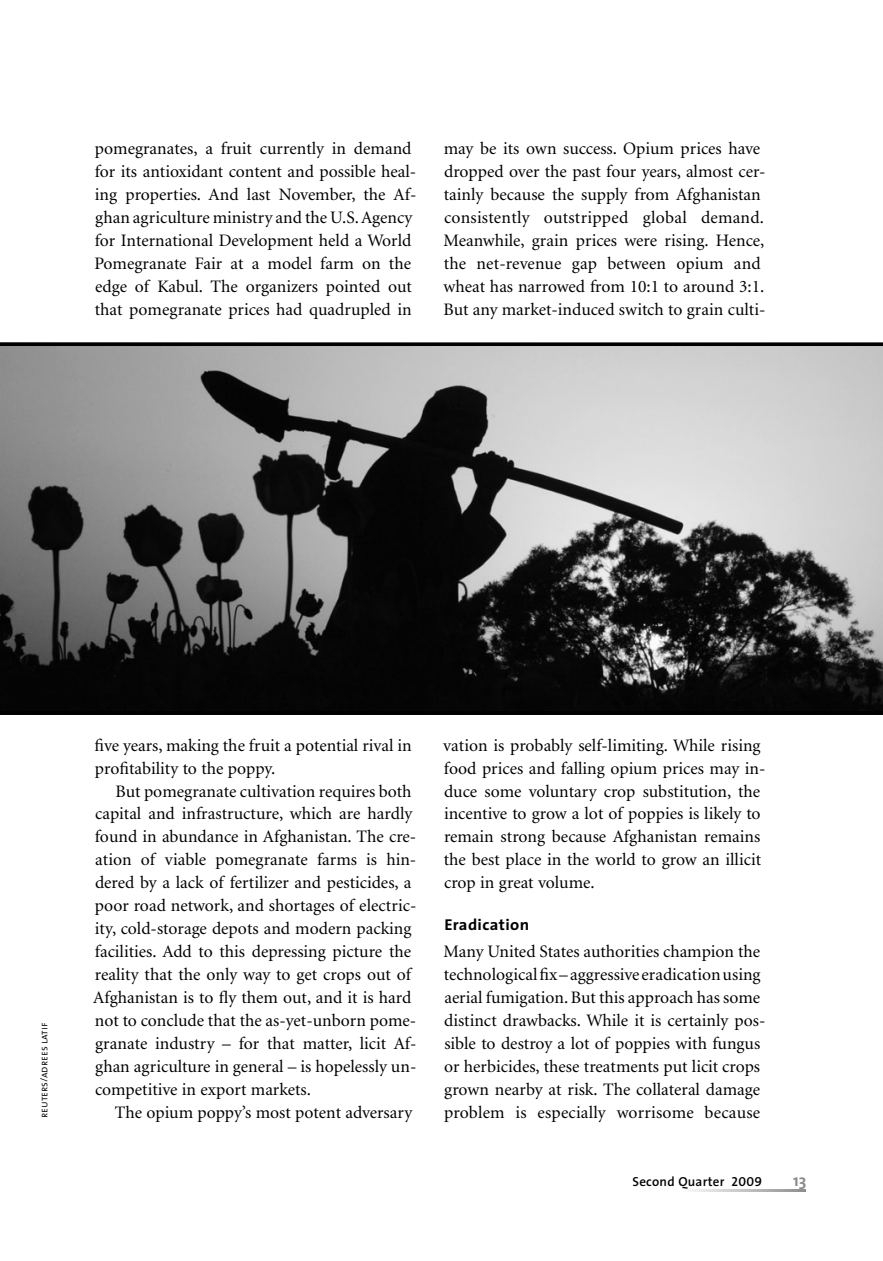
<style>
.page{position:relative;width:883px;height:1261px;background:#fff}
.page>*{position:absolute;margin:0;border:0;box-sizing:border-box;transform-origin:0 0}
.t1{font:17.5px/22.9px "Minion";color:#000}
.t2{font:700 16.62px "The Sans";color:#8a8c8e}
.t3{font:700 15.75px "The Sans";letter-spacing:.025em;color:#000;scale:1.05 1}
.t4{font:600 13.12px "The Sans";letter-spacing:.02em;color:#000}
.t5{font:10.5px "The Sans Semi Light Caps";color:#000}
.s1{font-family:"The Sans Semi Bold Caps";font-weight:400}
</style>
<div class="page">
<svg style="left:690px;top:1189px;width:115px;height:2px"></svg>
<svg style="left:0;top:342px;width:882px;height:372px"></svg>
<p class="t1" style="left:94px;top:138px;width:323px">pomegranates, a fruit currently in demand for its antioxidant content and possible heal&shy;ing properties. And last November, the Af&shy;ghan agriculture ministry and the U.S. Agency for International Development held a World Pomegranate Fair at a model farm on the edge of Kabul. The organizers pointed out that pomegranate prices had quadrupled in</p>
<p class="t1" style="left:443px;top:138px;width:323px">may be its own success. Opium prices have dropped over the past four years, almost cer&shy;tainly because the supply from Afghanistan consistently outstripped global demand.<br>Meanwhile, grain prices were rising. Hence, the net-revenue gap between opium and wheat has narrowed from 10:1 to around 3:1.<br>But any market-induced switch to grain culti-</p>
<p class="t5" style="left:35px;top:1117px;width:97px;rotate:-90deg">reuters/adrees latif</p>
<p class="t1" style="left:95px;top:734px;width:318px">five years, making the fruit a potential rival in profitability to the poppy.</p>
<p class="t1" style="left:93px;top:779px;width:324px;text-indent:22px">But pomegranate cultivation requires both capital and infrastructure, which are hardly found in abundance in Afghanistan. The cre&shy;ation of viable pomegranate farms is hin&shy;dered by a lack of fertilizer and pesticides, a poor road network, and shortages of electric&shy;ity, cold-storage depots and modern packing facilities. Add to this depressing picture the reality that the only way to get crops out of Afghanistan is to fly them out, and it is hard not to conclude that the as-yet-unborn pome&shy;granate industry – for that matter, licit Af&shy;ghan agriculture in general – is hopelessly un&shy;competitive in export markets.</p>
<p class="t1" style="left:115px;top:1100px;width:299px">The opium poppy’s most potent adversary</p>
<p class="t1" style="left:443px;top:734px;width:323px">vation is probably self-limiting. While rising food prices and falling opium prices may in&shy;duce some voluntary crop substitution, the incentive to grow a lot of poppies is likely to remain strong because Afghanistan remains the best place in the world to grow an illicit crop in great volume.</p>
<p class="t3" style="left:444px;top:911px;width:82px">Eradication</p>
<p class="t1" style="left:443px;top:940px;width:323px">Many United States authorities champion the technological fix – aggressive eradication using aerial fumigation. But this approach has some distinct drawbacks. While it is certainly pos&shy;sible to destroy a lot of poppies with fungus or herbicides, these treatments put licit crops grown nearby at risk. The collateral damage problem is especially worrisome because</p>
<p class="t4" style="left:632px;top:1170px;width:131px">Second Quarter <span class="s1">2009</span></p>
<p class="t2" style="left:792px;top:1166px;width:15px">13</p>
</div>
